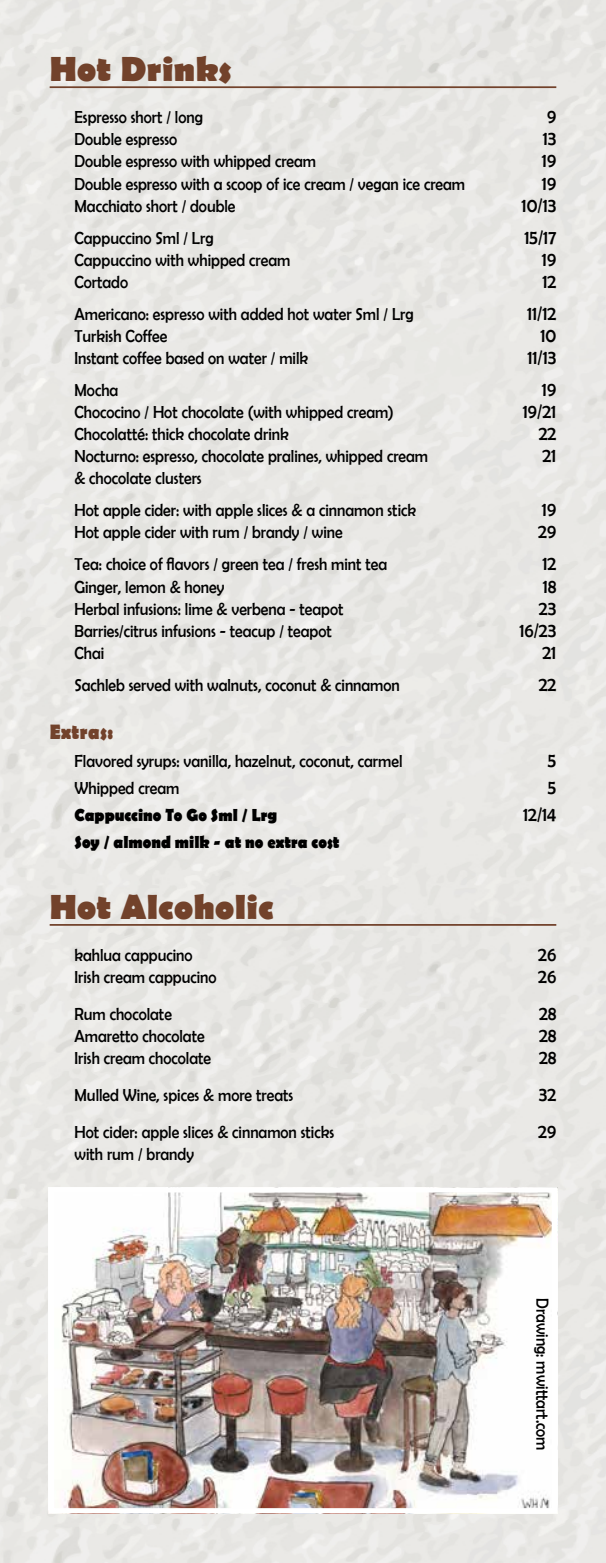
<style>
.page{position:relative;width:606px;height:1563px;background:#fff}
.page>*{position:absolute;margin:0;border:0;box-sizing:border-box;transform-origin:0 0}
.t1{font:700 35px "Berlin Sans FB";letter-spacing:.01em;color:#72422b}
.t2{font:700 21px "Berlin Sans FB";letter-spacing:.025em;color:#72422b;scale:.88 1}
.t3{font:20.12px "Berlin Sans FB";color:#000;scale:.9 1}
.t4{font:17.5px/22.1px "Berlin Sans FB";color:#000;scale:.9 1}
.t5{font:700 17.5px/27.1px "Berlin Sans FB";color:#000;scale:.9 1}
</style>
<div class="page">
<img style="left:55px;top:1193px;width:495px;height:314px">
<hr style="left:50px;top:86px;width:506px;height:2px;background:#72422b">
<hr style="left:50px;top:924px;width:506px;height:2px;background:#72422b">
<h1 class="t1" style="left:50px;top:50px;width:183px">Hot Drinks</h1>
<p class="t4" style="left:74px;top:106px;width:144px">Espresso short / long</p>
<p class="t3" style="left:546px;top:105px;width:12px">9</p>
<p class="t4" style="left:74px;top:128px;width:116px">Double espresso</p>
<p class="t3" style="left:542px;top:127px;width:17px">13</p>
<p class="t4" style="left:74px;top:150px;width:270px">Double espresso with whipped cream</p>
<p class="t3" style="left:541px;top:149px;width:17px">19</p>
<p class="t4" style="left:74px;top:172px;width:435px">Double espresso with a scoop of ice cream / vegan ice cream</p>
<p class="t3" style="left:541px;top:171px;width:17px">19</p>
<p class="t4" style="left:74px;top:194px;width:180px">Macchiato short / double</p>
<p class="t3" style="left:521px;top:194px;width:40px">10/13</p>
<p class="t4" style="left:74px;top:227px;width:156px">Cappuccino Sml / Lrg</p>
<p class="t3" style="left:524px;top:226px;width:37px">15/17</p>
<p class="t4" style="left:74px;top:249px;width:241px">Cappuccino with whipped cream</p>
<p class="t3" style="left:541px;top:248px;width:17px">19</p>
<p class="t4" style="left:74px;top:271px;width:61px">Cortado</p>
<p class="t3" style="left:542px;top:270px;width:17px">12</p>
<p class="t4" style="left:74px;top:303px;width:378px">Americano: espresso with added hot water Sml / Lrg</p>
<p class="t3" style="left:526px;top:302px;width:34px">11/12</p>
<p class="t4" style="left:74px;top:325px;width:105px">Turkish Coffee</p>
<p class="t3" style="left:540px;top:324px;width:19px">10</p>
<p class="t4" style="left:74px;top:347px;width:261px">Instant coffee based on water / milk</p>
<p class="t3" style="left:527px;top:346px;width:34px">11/13</p>
<p class="t4" style="left:74px;top:379px;width:50px">Mocha</p>
<p class="t3" style="left:541px;top:378px;width:17px">19</p>
<p class="t4" style="left:74px;top:401px;width:356px">Chococino / Hot chocolate (with whipped cream(</p>
<p class="t3" style="left:522px;top:400px;width:39px">19/21</p>
<p class="t4" style="left:74px;top:423px;width:239px">Chocolatté: thick chocolate drink</p>
<p class="t3" style="left:538px;top:422px;width:21px">22</p>
<p class="t4" style="left:74px;top:445px;width:394px">Nocturno: espresso, chocolate pralines, whipped cream &amp; chocolate clusters</p>
<p class="t3" style="left:542px;top:444px;width:17px">21</p>
<p class="t4" style="left:74px;top:499px;width:381px">Hot apple cider: with apple slices &amp; a cinnamon stick</p>
<p class="t3" style="left:541px;top:498px;width:17px">19</p>
<p class="t4" style="left:74px;top:521px;width:299px">Hot apple cider with rum / brandy / wine</p>
<p class="t3" style="left:538px;top:520px;width:22px">29</p>
<p class="t4" style="left:74px;top:553px;width:349px">Tea: choice of flavors / green tea / fresh mint tea</p>
<p class="t3" style="left:542px;top:552px;width:17px">12</p>
<p class="t4" style="left:74px;top:575px;width:168px">Ginger, lemon &amp; honey</p>
<p class="t3" style="left:542px;top:574px;width:16px">18</p>
<p class="t4" style="left:74px;top:597px;width:300px">Herbal infusions: lime &amp; verbena - teapot</p>
<p class="t3" style="left:538px;top:596px;width:21px">23</p>
<p class="t4" style="left:74px;top:619px;width:287px">Barries/citrus infusions - teacup / teapot</p>
<p class="t3" style="left:519px;top:619px;width:42px">16/23</p>
<p class="t4" style="left:74px;top:642px;width:35px">Chai</p>
<p class="t3" style="left:542px;top:641px;width:17px">21</p>
<p class="t4" style="left:74px;top:674px;width:362px">Sachleb served with walnuts, coconut &amp; cinnamon</p>
<p class="t2" style="left:50px;top:720px;width:74px">Extras:</p>
<p class="t3" style="left:538px;top:673px;width:21px">22</p>
<p class="t4" style="left:74px;top:749px;width:365px">Flavored syrups: vanilla, hazelnut, coconut, carmel</p>
<p class="t3" style="left:547px;top:748px;width:11px">5</p>
<p class="t4" style="left:74px;top:776px;width:118px">Whipped cream</p>
<p class="t3" style="left:547px;top:775px;width:11px">5</p>
<p class="t5" style="left:74px;top:802px;width:296px">Cappuccino To Go Sml / Lrg<br>Soy / almond milk - at no extra cost</p>
<p class="t3" style="left:522px;top:802px;width:38px">12/14</p>
<h1 class="t1" style="left:50px;top:887px;width:225px">Hot Alcoholic</h1>
<p class="t4" style="left:74px;top:944px;width:133px">kahlua cappucino</p>
<p class="t3" style="left:538px;top:943px;width:22px">26</p>
<p class="t4" style="left:74px;top:966px;width:159px">Irish cream cappucino</p>
<p class="t3" style="left:538px;top:965px;width:22px">26</p>
<p class="t4" style="left:74px;top:1003px;width:110px">Rum chocolate</p>
<p class="t3" style="left:539px;top:1002px;width:20px">28</p>
<p class="t4" style="left:74px;top:1025px;width:146px">Amaretto chocolate</p>
<p class="t3" style="left:539px;top:1024px;width:20px">28</p>
<p class="t4" style="left:74px;top:1047px;width:153px">Irish cream chocolate</p>
<p class="t3" style="left:539px;top:1046px;width:20px">28</p>
<p class="t4" style="left:74px;top:1084px;width:244px">Mulled Wine, spices &amp; more treats</p>
<p class="t3" style="left:538px;top:1083px;width:21px">32</p>
<p class="t4" style="left:74px;top:1121px;width:290px">Hot cider: apple slices &amp; cinnamon sticks with rum / brandy</p>
<p class="t3" style="left:538px;top:1120px;width:22px">29</p>
<p class="t4" style="left:553px;top:1298px;width:171px;rotate:90deg">Drawing: mwittart.com</p>
</div>
